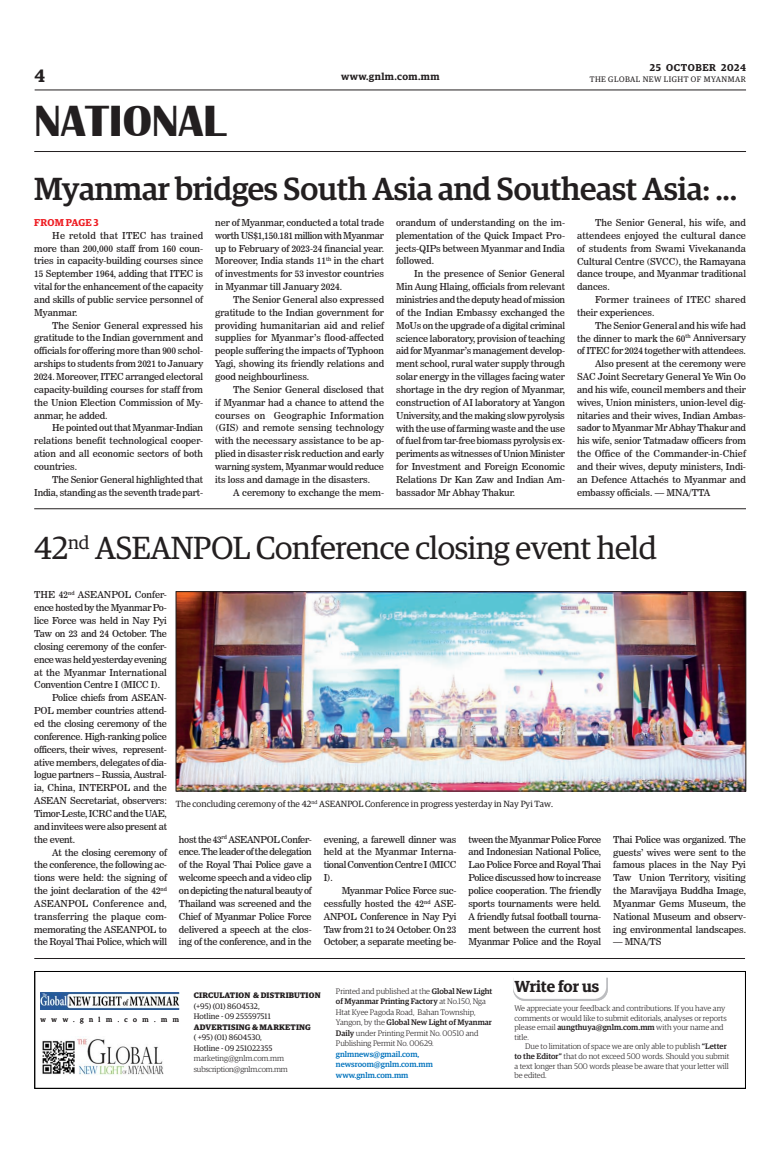
<style>
.page{position:relative;width:773px;height:1152px;background:#fff}
.page>*{position:absolute;margin:0;border:0;box-sizing:border-box;transform-origin:0 0}
.t1{font:700 45px "Britannic";color:#231f20}
.Brief_Head{font:500 32px "Guardian Egyp";letter-spacing:-.01em;color:#231f20}
.Brief_Head-2{font:32px "Guardian Egyp";letter-spacing:-.01em;color:#231f20}
.t2{font:600 18px "Guardian Egyp";color:#231f20}
.t3{font:600 16px "Guardian Egyp";letter-spacing:-.005em;color:#231f20}
.t4{font:600 10px "Guardian Egyp";letter-spacing:.04em;color:#231f20}
.t5{font:600 10px "Guardian Egyp";letter-spacing:.06em;color:#231f20}
.Spill_Style{font:600 10px "Guardian Egyp";letter-spacing:.005em;color:#ee1d23}
._2nd_Body{font:9.5px/12.9px "News 706 BT Roman C";letter-spacing:-.005em;color:#231f20;text-align:justify}
._2nd_Body-2{font:9.5px/12.9px "News 706 BT Roman C";letter-spacing:.02em;color:#231f20}
.t6{font:9px "Guardian Egyp";color:#231f20}
.t7{font:300 8px/9.6px "Guardian Egyp";color:#231f20}
.t8{font:8px "Guardian Egyp";color:#231f20}
.t9{font:500 8px/10.5px "Guardian Egyp";color:#0072bc}
.t10{font:700 8px "Guardian Egyp";letter-spacing:.02em;color:#231f20}
.t11{font:8px "Guardian Egyp";letter-spacing:.06em;color:#231f20}
.t12{font:300 8px "Guardian Egyp";letter-spacing:-.02em;color:#231f20}
.t13{font:7px "Guardian Egyp";letter-spacing:.785em;color:#231f20}
.s1{font-weight:500}
</style>
<div class="page">
<hr style="left:35px;top:89px;width:711px;height:1px;background:#231f20">
<hr style="left:34px;top:151px;width:712px;height:1px;background:#231f20">
<img style="left:42px;top:1038px;width:122px;height:37px">
<div style="left:34px;top:971px;width:712px;height:118px;border:1px solid #000"></div>
<svg style="left:513px;top:977px;width:94px;height:24px"></svg>
<img style="left:41px;top:992px;width:138px;height:18px">
<hr style="left:34px;top:958px;width:711px;height:1px;background:#231f20">
<img style="left:178px;top:594px;width:566px;height:195px">
<div style="left:176px;top:592px;width:570px;height:199px;border:1px solid #231f20"></div>
<hr style="left:34px;top:509px;width:712px;height:1px;background:#231f20">
<h3 class="t2" style="left:35px;top:63px;width:12px">4</h3>
<h1 class="t1" style="left:34px;top:96px;width:193px">NATIONAL</h1>
<p class="t5" style="left:650px;top:60px;width:97px">25 OCTOBER 2024</p>
<p class="t4" style="left:341px;top:69px;width:100px">www.gnlm.com.mm</p>
<p class="t11" style="left:589px;top:74px;width:158px">THE GLOBAL NEW LIGHT OF MYANMAR</p>
<p class="Brief_Head" style="left:34px;top:166px;width:704px">Myanmar bridges South Asia and Southeast Asia: ...</p>
<p class="Spill_Style" style="left:34px;top:215px;width:66px">FROM PAGE 3</p>
<p class="_2nd_Body" style="left:34px;top:229px;width:170px;text-indent:18px">He retold that ITEC has trained more than 200,000 staff from 160 coun&shy;tries in capacity-building courses since 15 September 1964, adding that ITEC is vital for the enhancement of the capacity and skills of public service personnel of Myanmar.</p>
<p class="_2nd_Body" style="left:34px;top:319px;width:170px;text-indent:18px">The Senior General expressed his gratitude to the Indian government and officials for offering more than 900 schol&shy;arships to students from 2021 to January 2024. Moreover, ITEC arranged electoral capacity-building courses for staff from the Union Election Commission of My&shy;anmar, he added.</p>
<p class="_2nd_Body" style="left:34px;top:422px;width:170px;text-indent:18px">He pointed out that Myanmar-Indian relations benefit technological cooper&shy;ation and all economic sectors of both countries.</p>
<p class="_2nd_Body" style="left:34px;top:473px;width:170px;text-align:right">The Senior General highlighted that<br>India, standing as the seventh trade part-</p>
<p class="_2nd_Body" style="left:396px;top:216px;width:170px">orandum of understanding on the im&shy;plementation of the Quick Impact Pro&shy;jects-QIPs between Myanmar and India followed.</p>
<p class="_2nd_Body" style="left:396px;top:267px;width:170px;text-indent:18px">In the presence of Senior General Min Aung Hlaing, officials from relevant ministries and the deputy head of mission of the Indian Embassy exchanged the MoUs on the upgrade of a digital criminal science laboratory, provision of teaching aid for Myanmar’s management develop&shy;ment school, rural water supply through solar energy in the villages facing water shortage in the dry region of Myanmar, construction of AI laboratory at Yangon University, and the making slow pyrolysis with the use of farming waste and the use of fuel from tar-free biomass pyrolysis ex&shy;periments as witnesses of Union Minister for Investment and Foreign Economic Relations Dr Kan Zaw and Indian Am&shy;bassador Mr Abhay Thakur.</p>
<p class="_2nd_Body" style="left:215px;top:216px;width:170px">ner of Myanmar, conducted a total trade worth US$1,150.181 million with Myanmar up to February of 2023-24 financial year.<br>Moreover, India stands 11<sup>th</sup> in the chart of investments for 53 investor countries in Myanmar till January 2024.</p>
<p class="_2nd_Body" style="left:215px;top:293px;width:170px;text-indent:18px">The Senior General also expressed gratitude to the Indian government for providing humanitarian aid and relief supplies for Myanmar’s flood-affected people suffering the impacts of Typhoon Yagi, showing its friendly relations and good neighbourliness.</p>
<p class="_2nd_Body" style="left:215px;top:383px;width:170px;text-indent:18px">The Senior General disclosed that if Myanmar had a chance to attend the courses on Geographic Information (GIS) and remote sensing technology with the necessary assistance to be ap&shy;plied in disaster risk reduction and early warning system, Myanmar would reduce its loss and damage in the disasters.</p>
<p class="_2nd_Body" style="left:233px;top:486px;width:152px">A ceremony to exchange the mem-</p>
<p class="_2nd_Body" style="left:577px;top:216px;width:170px;text-indent:18px">The Senior General, his wife, and attendees enjoyed the cultural dance of students from Swami Vivekananda Cultural Centre (SVCC), the Ramayana dance troupe, and Myanmar traditional dances.</p>
<p class="_2nd_Body-2" style="left:577px;top:293px;width:170px;text-indent:18px">Former trainees of ITEC shared their experiences.</p>
<p class="_2nd_Body" style="left:577px;top:319px;width:170px;text-indent:18px">The Senior General and his wife had the dinner to mark the 60<sup>th</sup> Anniversary of ITEC for 2024 together with attendees.</p>
<p class="_2nd_Body" style="left:577px;top:357px;width:170px;text-indent:18px">Also present at the ceremony were SAC Joint Secretary General Ye Win Oo and his wife, council members and their wives, Union ministers, union-level dig&shy;nitaries and their wives, Indian Ambas&shy;sador to Myanmar Mr Abhay Thakur and his wife, senior Tatmadaw officers from the Office of the Commander-in-Chief and their wives, deputy ministers, Indi&shy;an Defence Attachés to Myanmar and embassy officials. — MNA/TTA</p>
<p class="Brief_Head-2" style="left:34px;top:526px;width:624px">42<sup>nd</sup> ASEANPOL Conference closing event held</p>
<p class="_2nd_Body" style="left:34px;top:589px;width:134px">THE 42<sup>nd</sup> ASEANPOL Confer&shy;ence hosted by the Myanmar Po&shy;lice Force was held in Nay Pyi Taw on 23 and 24 October. The closing ceremony of the confer&shy;ence was held yesterday evening at the Myanmar International Convention Centre I (MICC I).</p>
<p class="_2nd_Body" style="left:34px;top:691px;width:134px;text-indent:18px">Police chiefs from ASEAN-POL member countries attend&shy;ed the closing ceremony of the conference. High-ranking police officers, their wives, represent&shy;ative members, delegates of dia&shy;logue partners – Russia, Austral&shy;ia, China, INTERPOL and the ASEAN Secretariat, observers:<br>Timor-Leste, ICRC and the UAE, and invitees were also present at the event.</p>
<p class="_2nd_Body" style="left:34px;top:846px;width:134px;text-indent:18px">At the closing ceremony of the conference, the following ac&shy;tions were held: the signing of the joint declaration of the 42<sup>nd </sup>ASEANPOL Conference and, transferring the plaque com&shy;memorating the ASEANPOL to the Royal Thai Police, which will</p>
<p class="t6" style="left:176px;top:798px;width:379px">The concluding ceremony of the 42<sup>nd</sup> ASEANPOL Conference in progress yesterday in Nay Pyi Taw.</p>
<p class="_2nd_Body" style="left:179px;top:833px;width:134px">host the 43<sup>rd</sup> ASEANPOL Confer&shy;ence. The leader of the delegation of the Royal Thai Police gave a welcome speech and a video clip on depicting the natural beauty of Thailand was screened and the Chief of Myanmar Police Force delivered a speech at the clos&shy;ing of the conference, and in the</p>
<p class="_2nd_Body" style="left:324px;top:833px;width:134px">evening, a farewell dinner was held at the Myanmar Interna&shy;tional Convention Centre I (MICC I).</p>
<p class="_2nd_Body" style="left:468px;top:833px;width:134px">tween the Myanmar Police Force and Indonesian National Police, Lao Police Force and Royal Thai Police discussed how to increase police cooperation. The friendly sports tournaments were held.<br>A friendly futsal football tourna&shy;ment between the current host Myanmar Police and the Royal</p>
<p class="_2nd_Body" style="left:613px;top:833px;width:134px">Thai Police was organized. The guests’ wives were sent to the famous places in the Nay Pyi Taw Union Territory, visiting the Maravijaya Buddha Image, Myanmar Gems Museum, the National Museum and observ&shy;ing environmental landscapes.</p>
<p class="_2nd_Body" style="left:324px;top:884px;width:134px;text-indent:18px">Myanmar Police Force suc&shy;cessfully hosted the 42<sup>nd</sup> ASE-ANPOL Conference in Nay Pyi Taw from 21 to 24 October. On 23<br>October, a separate meeting be-</p>
<p class="_2nd_Body" style="left:613px;top:936px;width:50px">— MNA/TS</p>
<p class="t13" style="left:41px;top:1014px;width:140px">www.gnlm.com.mm</p>
<p class="t10" style="left:194px;top:989px;width:128px">CIRCULATION &amp; DISTRIBUTION</p>
<p class="t8" style="left:194px;top:1000px;width:67px">(+95) (01) 8604532,</p>
<p class="t8" style="left:194px;top:1011px;width:78px">Hotline - 09 255597511</p>
<p class="t10" style="left:194px;top:1021px;width:118px">ADVERTISING &amp; MARKETING</p>
<p class="t8" style="left:194px;top:1032px;width:70px">( +95) (01) 8604530,</p>
<p class="t8" style="left:194px;top:1042px;width:80px">Hotline - 09 251022355</p>
<p class="t7" style="left:194px;top:1053px;width:92px">marketing@gnlm.com.mm</p>
<p class="t12" style="left:194px;top:1064px;width:95px">subscription@gnlm.com.mm</p>
<p class="t7" style="left:336px;top:985px;width:158px;line-height:10.5px">Printed and published at the <span class="s1">Global New Light of Myanmar Printing Factory</span> at No.150, Nga Htat Kyee Pagoda Road, Bahan Township, Yangon, by the <span class="s1">Global New Light of Myanmar Daily</span> under Printing Permit No. 00510 and Publishing Permit No. 00629.</p>
<p class="t9" style="left:336px;top:1048px;width:98px">gnlmnews@gmail.com, newsroom@gnlm.com.mm www.gnlm.com.mm</p>
<p class="t3" style="left:514px;top:974px;width:86px">Write for us</p>
<p class="t7" style="left:514px;top:1003px;width:214px">We appreciate your feedback and contributions. If you have any comments or would like to submit editorials, analyses or reports please email <span class="s1">aungthuya@gnlm.com.mm</span> with your name and title.</p>
<p class="t7" style="left:514px;top:1041px;width:216px;text-indent:11px">Due to limitation of space we are only able to publish <span class="s1">“Letter to the Editor”</span> that do not exceed 500 words. Should you submit a text longer than 500 words please be aware that your letter will be edited.</p>
</div>
